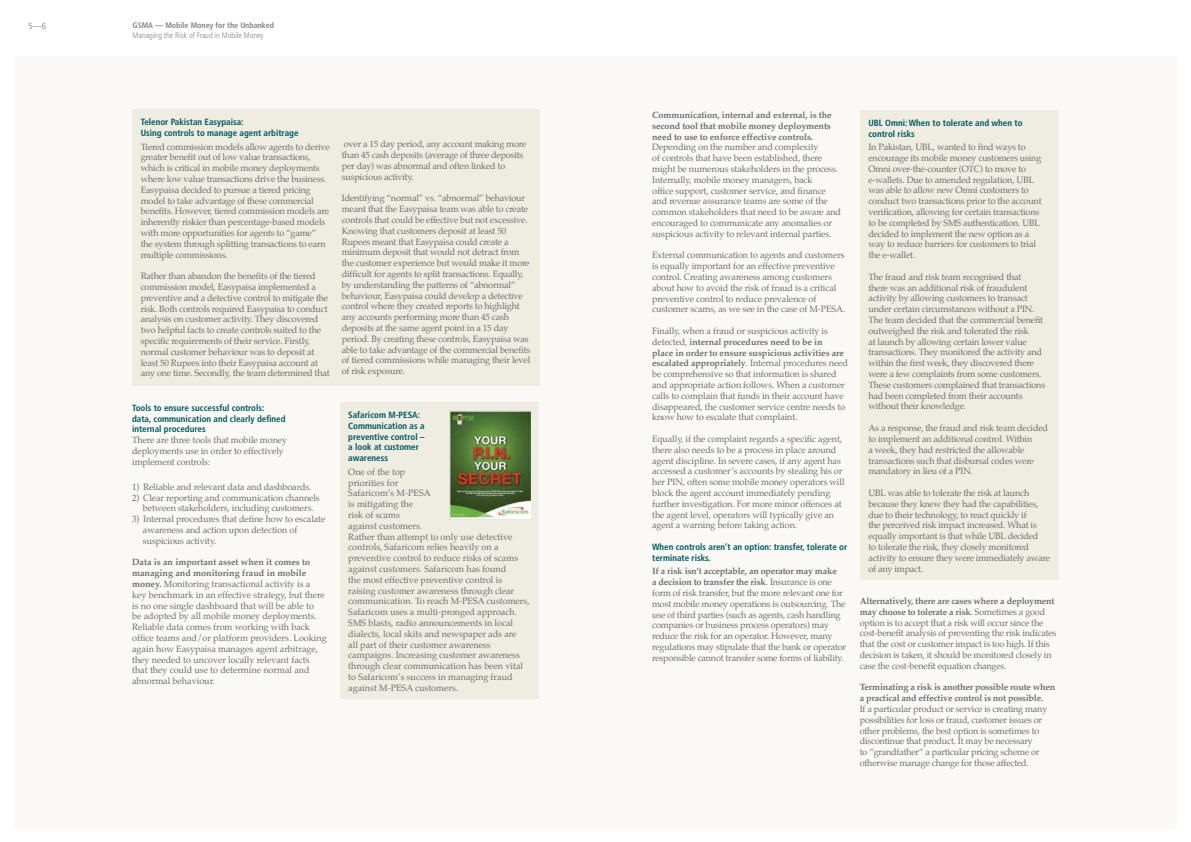
<style>
.page{position:relative;width:1191px;height:842px;background:#fff}
.page>*{position:absolute;margin:0;border:0;box-sizing:border-box;transform-origin:0 0}
.t1{font:9px/10.8px "Palatino";letter-spacing:-.02em;color:#6d6e71}
.t2{font:9px/10.8px "Palatino";color:#6d6e71}
.t3{font:700 condensed 9px/10.8px "Frutiger";color:#00575e}
.t4{font:700 9px/10.8px "Palatino";letter-spacing:-.02em;color:#6d6e71;text-align:justify}
.t5{font:condensed 9px "Frutiger";color:#939598}
.t6{font:300 condensed 8px "Frutiger";color:#818386}
.t7{font:700 condensed 8px "Frutiger";color:#818386}
.s1{font-weight:700}
</style>
<div class="page">
<div style="left:14px;top:57px;width:1162px;height:772px;background:#faf9f5"></div>
<div style="left:340px;top:403px;width:198px;height:296px;background:#efece1"></div>
<img style="left:449px;top:410px;width:81px;height:110px">
<div style="left:860px;top:111px;width:198px;height:469px;background:#efece1"></div>
<div style="left:132px;top:110px;width:407px;height:276px;background:#efece1"></div>
<p class="t5" style="left:28px;top:20px;width:19px">5—6</p>
<p class="t7" style="left:133px;top:20px;width:143px">GSMA — Mobile Money for the Unbanked</p>
<p class="t6" style="left:133px;top:30px;width:132px">Managing the Risk of Fraud in Mobile Money</p>
<p class="t3" style="left:141px;top:117px;width:159px">Telenor Pakistan Easypaisa:<br>Using controls to manage agent arbitrage</p>
<p class="t1" style="left:141px;top:141px;width:190px">Tiered commission models allow agents to derive greater benefit out of low value transactions, which is critical in mobile money deployments where low value transactions drive the business.<br>Easypaisa decided to pursue a tiered pricing model to take advantage of these commercial benefits. However, tiered commission models are inherently riskier than percentage-based models with more opportunities for agents to “game” the system through splitting transactions to earn multiple commissions.</p>
<p class="t1" style="left:141px;top:271px;width:190px">Rather than abandon the benefits of the tiered commission model, Easypaisa implemented a preventive and a detective control to mitigate the risk. Both controls required Easypaisa to conduct analysis on customer activity. They discovered two helpful facts to create controls suited to the specific requirements of their service. Firstly, normal customer behaviour was to deposit at least 50 Rupees into their Easypaisa account at any one time. Secondly, the team determined that</p>
<p class="t3" style="left:132px;top:402px;width:155px">Tools to ensure successful controls: data, communication and clearly defined internal procedures</p>
<p class="t1" style="left:132px;top:435px;width:156px">There are three tools that mobile money deployments use in order to effectively implement controls:</p>
<p class="t1" style="left:132px;top:481px;width:181px">1) Reliable and relevant data and dashboards.</p>
<p class="t1" style="left:132px;top:492px;width:189px;text-align:center">2) Clear reporting and communication channels between stakeholders, including customers.</p>
<p class="t1" style="left:143px;top:514px;width:184px;text-indent:-11px">3) Internal procedures that define how to escalate awareness and action upon detection of suspicious activity.</p>
<p class="t2" style="left:132px;top:557px;width:196px"><span class="s1">Data is an important asset when it comes to managing and monitoring fraud in mobile money.</span> Monitoring transactional activity is a key benchmark in an effective strategy, but there is no one single dashboard that will be able to<br>be adopted by all mobile money deployments.<br>Reliable data comes from working with back office teams and/or platform providers. Looking again how Easypaisa manages agent arbitrage, they needed to uncover locally relevant facts that they could use to determine normal and abnormal behaviour.</p>
<p class="t1" style="left:342px;top:139px;width:186px">over a 15 day period, any account making more than 45 cash deposits (average of three deposits per day) was abnormal and often linked to suspicious activity.</p>
<p class="t1" style="left:342px;top:193px;width:190px">Identifying “normal” vs. “abnormal” behaviour meant that the Easypaisa team was able to create controls that could be effective but not excessive.<br>Knowing that customers deposit at least 50<br>Rupees meant that Easypaisa could create a minimum deposit that would not detract from the customer experience but would make it more difficult for agents to split transactions. Equally, by understanding the patterns of “abnormal” behaviour, Easypaisa could develop a detective control where they created reports to highlight any accounts performing more than 45 cash deposits at the same agent point in a 15 day period. By creating these controls, Easypaisa was able to take advantage of the commercial benefits of tiered commissions while managing their level of risk exposure.</p>
<p class="t3" style="left:348px;top:409px;width:78px">Safaricom M-PESA:<br>Communication as a preventive control – a look at customer awareness</p>
<p class="t2" style="left:348px;top:466px;width:183px">One of the top<br>priorities for<br>Safaricom’s M-PESA<br>is mitigating the<br>risk of scams<br>against customers.<br>Rather than attempt to only use detective controls, Safaricom relies heavily on a preventive control to reduce risks of scams against customers. Safaricom has found<br>the most effective preventive control is raising customer awareness through clear communication. To reach M-PESA customers, Safaricom uses a multi-pronged approach.<br>SMS blasts, radio announcements in local dialects, local skits and newspaper ads are<br>all part of their customer awareness campaigns. Increasing customer awareness through clear communication has been vital to Safaricom’s success in managing fraud against M-PESA customers.</p>
<p class="t4" style="left:652px;top:109px;width:181px">Communication, internal and external, is the second tool that mobile money deployments need to use to enforce effective controls.</p>
<p class="t1" style="left:652px;top:142px;width:190px">Depending on the number and complexity<br>of controls that have been established, there might be numerous stakeholders in the process.<br>Internally, mobile money managers, back<br>office support, customer service, and finance and revenue assurance teams are some of the common stakeholders that need to be aware and encouraged to communicate any anomalies or suspicious activity to relevant internal parties.</p>
<p class="t1" style="left:652px;top:250px;width:195px">External communication to agents and customers is equally important for an effective preventive control. Creating awareness among customers about how to avoid the risk of fraud is a critical preventive control to reduce prevalence of customer scams, as we see in the case of M-PESA.</p>
<p class="t1" style="left:652px;top:325px;width:197px">Finally, when a fraud or suspicious activity is detected, <span class="s1">internal procedures need to be in<br>place in order to ensure suspicious activities are escalated appropriately</span>. Internal procedures need be comprehensive so that information is shared and appropriate action follows. When a customer calls to complain that funds in their account have disappeared, the customer service centre needs to know how to escalate that complaint.</p>
<p class="t1" style="left:652px;top:433px;width:194px">Equally, if the complaint regards a specific agent, there also needs to be a process in place around agent discipline. In severe cases, if any agent has accessed a customer’s accounts by stealing his or her PIN, often some mobile money operators will block the agent account immediately pending further investigation. For more minor offences at the agent level, operators will typically give an agent a warning before taking action.</p>
<p class="t3" style="left:652px;top:541px;width:197px">When controls aren’t an option: transfer, tolerate or terminate risks.</p>
<p class="t1" style="left:652px;top:566px;width:195px"><span class="s1">If a risk isn’t acceptable, an operator may make<br>a decision to transfer the risk</span>. Insurance is one form of risk transfer, but the more relevant one for most mobile money operations is outsourcing. The use of third parties (such as agents, cash handling companies or business process operators) may reduce the risk for an operator. However, many regulations may stipulate that the bank or operator responsible cannot transfer some forms of liability.</p>
<p class="t3" style="left:868px;top:117px;width:156px">UBL Omni: When to tolerate and when to control risks</p>
<p class="t1" style="left:868px;top:142px;width:175px">In Pakistan, UBL, wanted to find ways to encourage its mobile money customers using Omni over-the-counter (OTC) to move to e-wallets. Due to amended regulation, UBL was able to allow new Omni customers to conduct two transactions prior to the account verification, allowing for certain transactions to be completed by SMS authentication. UBL decided to implement the new option as a way to reduce barriers for customers to trial the e-wallet.</p>
<p class="t1" style="left:868px;top:271px;width:178px">The fraud and risk team recognised that<br>there was an additional risk of fraudulent activity by allowing customers to transact under certain circumstances without a PIN.<br>The team decided that the commercial benefit outweighed the risk and tolerated the risk<br>at launch by allowing certain lower value transactions. They monitored the activity and within the first week, they discovered there were a few complaints from some customers.<br>These customers complained that transactions had been completed from their accounts without their knowledge.</p>
<p class="t1" style="left:868px;top:423px;width:181px">As a response, the fraud and risk team decided to implement an additional control. Within<br>a week, they had restricted the allowable transactions such that disbursal codes were mandatory in lieu of a PIN.</p>
<p class="t1" style="left:868px;top:487px;width:183px">UBL was able to tolerate the risk at launch because they knew they had the capabilities, due to their technology, to react quickly if<br>the perceived risk impact increased. What is equally important is that while UBL decided<br>to tolerate the risk, they closely monitored activity to ensure they were immediately aware of any impact.</p>
<p class="t1" style="left:859px;top:595px;width:198px"><span class="s1">Alternatively, there are cases where a deployment may choose to tolerate a risk</span>. Sometimes a good option is to accept that a risk will occur since the cost-benefit analysis of preventing the risk indicates that the cost or customer impact is too high. If this decision is taken, it should be monitored closely in case the cost-benefit equation changes.</p>
<p class="t4" style="left:859px;top:682px;width:197px">Terminating a risk is another possible route when a practical and effective control is not possible.</p>
<p class="t1" style="left:859px;top:703px;width:189px">If a particular product or service is creating many possibilities for loss or fraud, customer issues or other problems, the best option is sometimes to discontinue that product. It may be necessary<br>to “grandfather” a particular pricing scheme or otherwise manage change for those affected.</p>
</div>
